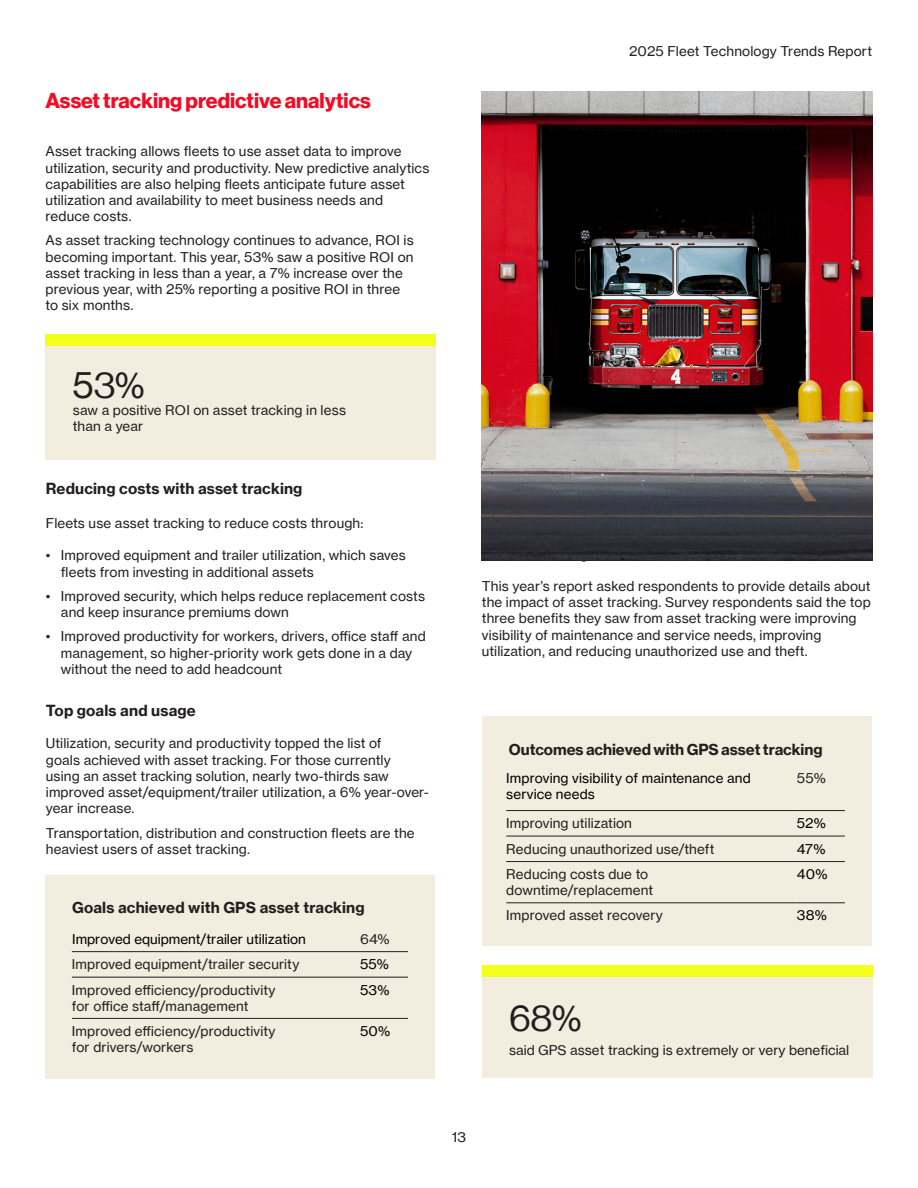
<style>
.page{position:relative;width:918px;height:1188px;background:#fff}
.page>*{position:absolute;margin:0;border:0;box-sizing:border-box;transform-origin:0 0}
.Number_Callout{font:36px "Verizon NHGDS";color:#231f20}
.Callout_label{font:36px "Verizon NHGDS";color:#231f20}
.Body_subhead{font:700 21px "Verizon NHGDS";letter-spacing:.005em;color:#f50a23}
.Small_subhead{font:700 15px "Verizon NHGTX";color:#231f20}
.Body_copy{font:700 15px "Verizon NHGTX";letter-spacing:.01em;color:#231f20}
.Body_copy-2{font:13.5px/16.2px "Verizon NHGTX";letter-spacing:.01em;color:#231f20}
.Body_copy-3{font:13.5px/16.2px "Verizon NHGTX";letter-spacing:.005em;color:#000}
.Callout_label-2{font:13.5px/16.2px "Verizon NHGTX";color:#231f20}
.Small_subhead-2{font:13.5px "Verizon NHGTX";letter-spacing:.01em;color:#231f20}
</style>
<div class="page">
<div style="left:482px;top:717px;width:390px;height:229px;background:#f3ede0"></div>
<hr style="left:506px;top:810px;width:291px;height:1px;background:#231f20">
<hr style="left:797px;top:810px;width:48px;height:1px;background:#231f20">
<hr style="left:506px;top:836px;width:291px;height:1px;background:#231f20">
<hr style="left:797px;top:836px;width:48px;height:1px;background:#231f20">
<hr style="left:506px;top:861px;width:291px;height:1px;background:#231f20">
<hr style="left:797px;top:861px;width:48px;height:1px;background:#231f20">
<hr style="left:506px;top:902px;width:291px;height:1px;background:#231f20">
<hr style="left:797px;top:902px;width:48px;height:1px;background:#231f20">
<div style="left:45px;top:875px;width:390px;height:203px;background:#f3ede0"></div>
<hr style="left:72px;top:951px;width:288px;height:1px;background:#231f20">
<hr style="left:360px;top:951px;width:48px;height:1px;background:#231f20">
<hr style="left:72px;top:977px;width:288px;height:1px;background:#231f20">
<hr style="left:360px;top:977px;width:48px;height:1px;background:#231f20">
<hr style="left:72px;top:1018px;width:288px;height:1px;background:#231f20">
<hr style="left:360px;top:1018px;width:48px;height:1px;background:#231f20">
<div style="left:46px;top:345px;width:390px;height:115px;background:#f3ede0"></div>
<div style="left:46px;top:334px;width:390px;height:12px;background:#f5ff1e"></div>
<div style="left:482px;top:976px;width:390px;height:102px;background:#f3ede0"></div>
<div style="left:482px;top:965px;width:390px;height:11px;background:#f5ff1e"></div>
<img style="left:482px;top:92px;width:390px;height:469px">
<p class="Body_subhead" style="left:46px;top:88px;width:327px">Asset tracking predictive analytics</p>
<p class="Body_copy-2" style="left:46px;top:143px;width:385px">Asset tracking allows fleets to use asset data to improve utilization, security and productivity. New predictive analytics capabilities are also helping fleets anticipate future asset utilization and availability to meet business needs and reduce costs.</p>
<p class="Body_copy-2" style="left:46px;top:232px;width:370px">As asset tracking technology continues to advance, ROI is becoming important. This year, 53% saw a positive ROI on asset tracking in less than a year, a 7% increase over the previous year, with 25% reporting a positive ROI in three to six months.</p>
<p class="Number_Callout" style="left:73px;top:365px;width:73px">53%</p>
<p class="Callout_label-2" style="left:73px;top:401px;width:275px">saw a positive ROI on asset tracking in less than a year</p>
<p class="Small_subhead" style="left:46px;top:479px;width:258px">Reducing costs with asset tracking</p>
<p class="Small_subhead-2" style="left:46px;top:515px;width:319px">Fleets use asset tracking to reduce costs through:</p>
<p class="Body_copy-2" style="left:61px;top:547px;width:346px;text-indent:-15px">• Improved equipment and trailer utilization, which saves fleets from investing in additional assets</p>
<p class="Body_copy-2" style="left:61px;top:588px;width:366px;text-indent:-15px">• Improved security, which helps reduce replacement costs and keep insurance premiums down</p>
<p class="Body_copy-2" style="left:61px;top:628px;width:366px;text-indent:-15px">• Improved productivity for workers, drivers, office staff and management, so higher-priority work gets done in a day without the need to add headcount</p>
<p class="Small_subhead" style="left:46px;top:701px;width:151px">Top goals and usage</p>
<p class="Body_copy-2" style="left:46px;top:735px;width:384px">Utilization, security and productivity topped the list of<br>goals achieved with asset tracking. For those currently<br>using an asset tracking solution, nearly two-thirds saw improved asset/equipment/trailer utilization, a 6% year-over&shy;year increase.</p>
<p class="Body_copy-2" style="left:46px;top:824px;width:370px">Transportation, distribution and construction fleets are the heaviest users of asset tracking.</p>
<p class="Body_copy" style="left:72px;top:898px;width:294px">Goals achieved with GPS asset tracking</p>
<p class="Body_copy-3" style="left:72px;top:930px;width:235px">Improved equipment/trailer utilization</p>
<p class="Body_copy-2" style="left:360px;top:930px;width:31px">64%</p>
<p class="Body_copy-2" style="left:72px;top:956px;width:229px">Improved equipment/trailer security</p>
<p class="Body_copy-3" style="left:360px;top:956px;width:30px">55%</p>
<p class="Body_copy-2" style="left:72px;top:981px;width:205px">Improved efficiency/productivity for office staff/management</p>
<p class="Body_copy-3" style="left:360px;top:981px;width:31px">53%</p>
<p class="Body_copy-2" style="left:72px;top:1023px;width:205px">Improved efficiency/productivity for drivers/workers</p>
<p class="Body_copy-3" style="left:360px;top:1023px;width:32px">50%</p>
<p class="Body_copy-2" style="left:629px;top:43px;width:245px">2025 Fleet Technology Trends Report</p>
<p class="Body_copy-2" style="left:482px;top:578px;width:390px">This year’s report asked respondents to provide details about the impact of asset tracking. Survey respondents said the top three benefits they saw from asset tracking were improving visibility of maintenance and service needs, improving utilization, and reducing unauthorized use and theft.</p>
<p class="Small_subhead" style="left:509px;top:740px;width:315px">Outcomes achieved with GPS asset tracking</p>
<p class="Body_copy-3" style="left:506px;top:770px;width:246px">Improving visibility of maintenance and service needs</p>
<p class="Body_copy-2" style="left:797px;top:770px;width:30px">55%</p>
<p class="Body_copy-2" style="left:506px;top:815px;width:127px">Improving utilization</p>
<p class="Body_copy-3" style="left:797px;top:815px;width:31px">52%</p>
<p class="Body_copy-2" style="left:506px;top:840px;width:210px">Reducing unauthorized use/theft</p>
<p class="Body_copy-3" style="left:797px;top:840px;width:30px">47%</p>
<p class="Body_copy-2" style="left:506px;top:866px;width:148px">Reducing costs due to downtime/replacement</p>
<p class="Body_copy-3" style="left:797px;top:866px;width:32px">40%</p>
<p class="Body_copy-2" style="left:506px;top:907px;width:158px">Improved asset recovery</p>
<p class="Body_copy-3" style="left:797px;top:907px;width:31px">38%</p>
<p class="Callout_label" style="left:509px;top:997px;width:74px">68%</p>
<p class="Callout_label-2" style="left:509px;top:1042px;width:342px">said GPS asset tracking is extremely or very beneficial</p>
<p class="Body_copy-2" style="left:452px;top:1128px;width:16px">13</p>
</div>
